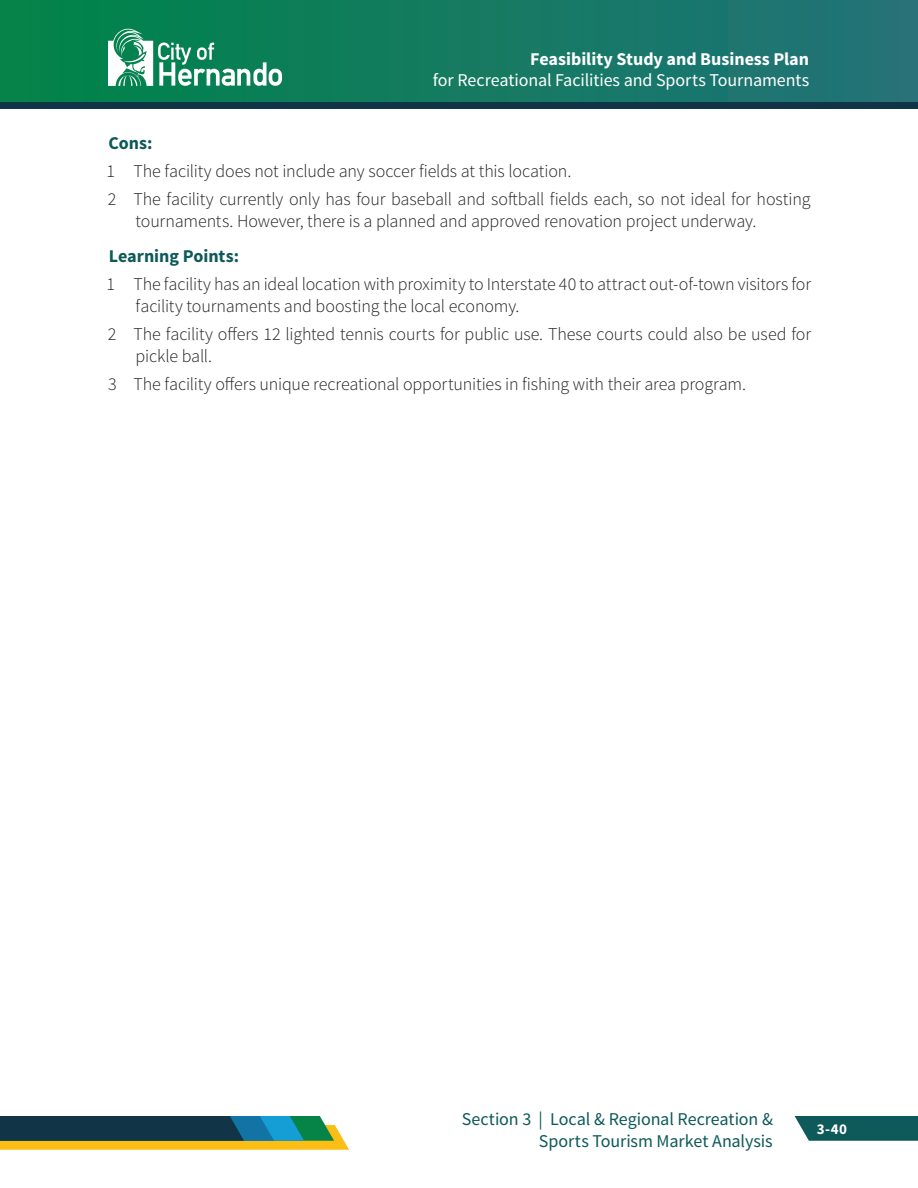
<style>
.page{position:relative;width:918px;height:1188px;background:#fff}
.page>*{position:absolute;margin:0;border:0;box-sizing:border-box;transform-origin:0 0}
.t1{font:300 18px/21.6px "Source Sans Pro";letter-spacing:-.005em;color:#231f20}
.t2{font:18px/21.6px "Source Sans Pro";letter-spacing:-.005em;color:#0e5959;text-align:right}
.t3{font:18px "Source Sans Pro";letter-spacing:-.005em;color:#fff}
.t4{font:700 18px "Source Sans Pro";color:#fff}
.t5{font:700 18px "Source Sans Pro";letter-spacing:-.005em;color:#0e5959}
.t6{font:700 15px "Source Sans Pro";color:#fff}
</style>
<div class="page">
<div style="left:0;top:0;width:918px;height:105px;background:linear-gradient(to right,#008448,#257278)"></div>
<div style="left:0;top:102px;width:918px;height:7px;background:#113547"></div>
<svg style="left:108px;top:29px;width:174px;height:57px"></svg>
<svg style="left:0;top:1116px;width:349px;height:34px;background:#597250"></svg>
<svg style="left:795px;top:1116px;width:123px;height:25px;background:#1d6363"></svg>
<p class="t4" style="left:530px;top:47px;width:280px">Feasibility Study and Business Plan</p>
<p class="t3" style="left:433px;top:69px;width:378px">for Recreational Facilities and Sports Tournaments</p>
<p class="t5" style="left:109px;top:131px;width:45px">Cons:</p>
<p class="t1" style="left:107px;top:157px;width:705px;line-height:28.3px">1 The facility does not include any soccer fields at this location.<br>2 The facility currently only has four baseball and softball fields each, so not ideal for hosting</p>
<p class="t1" style="left:136px;top:210px;width:622px">tournaments. However, there is a planned and approved renovation project underway.</p>
<p class="t5" style="left:109px;top:244px;width:132px">Learning Points:</p>
<p class="t1" style="left:136px;top:274px;width:677px;text-indent:-29px">1 The facility has an ideal location with proximity to Interstate 40 to attract out-of-town visitors for facility tournaments and boosting the local economy.</p>
<p class="t1" style="left:136px;top:324px;width:677px;text-indent:-28px">2 The facility offers 12 lighted tennis courts for public use. These courts could also be used for pickle ball.</p>
<p class="t1" style="left:108px;top:373px;width:639px">3 The facility offers unique recreational opportunities in fishing with their area program.</p>
<p class="t2" style="left:462px;top:1109px;width:313px">Section 3 | Local &amp; Regional Recreation &amp;<br>Sports Tourism Market Analysis</p>
<p class="t6" style="left:817px;top:1119px;width:32px">3-40</p>
</div>
